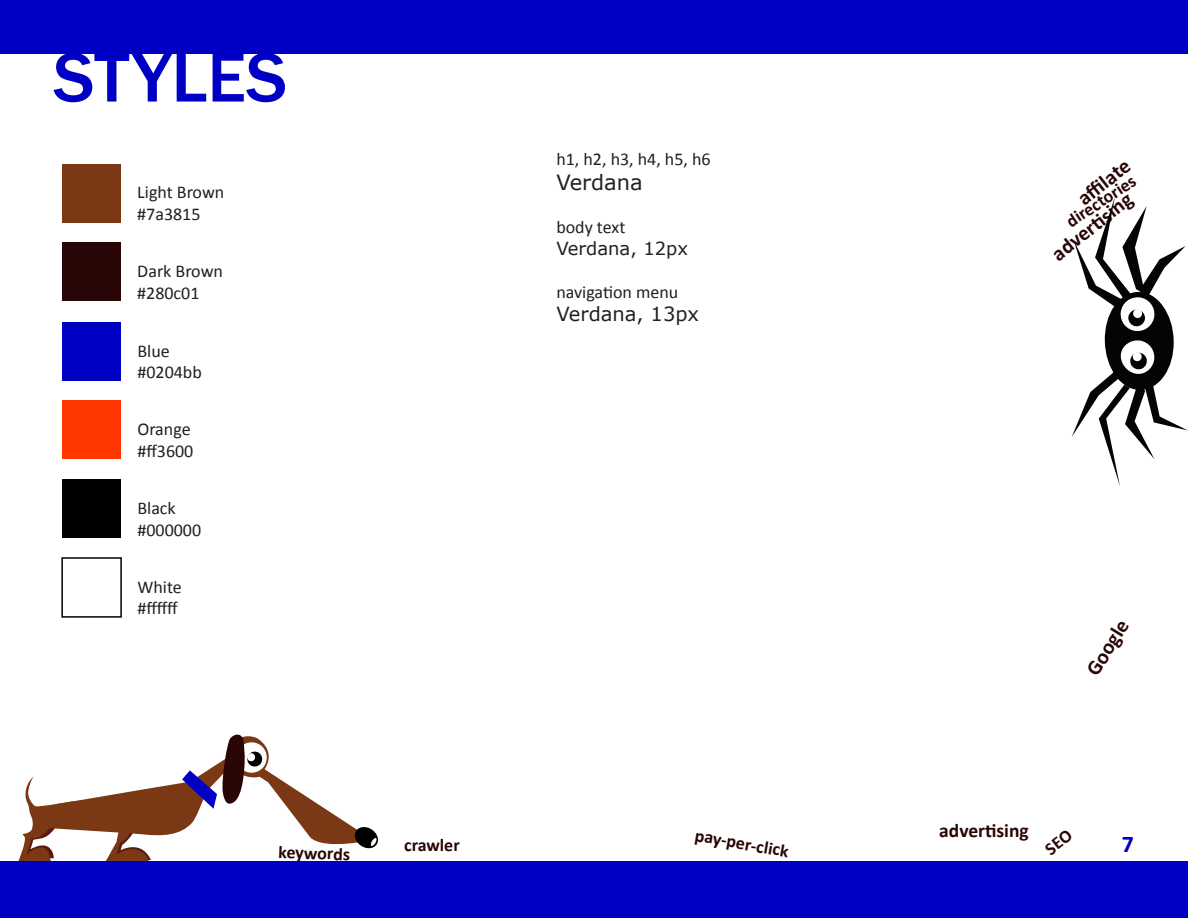
<style>
.page{position:relative;width:1188px;height:918px;background:#fff}
.page>*{position:absolute;margin:0;border:0;box-sizing:border-box;transform-origin:0 0}
.t1{font:500 72px "Franklin Gothic";color:#0000c4}
.t2{font:700 24px "Calibri";color:#0000c4}
.t3{font:700 21px "Calibri";color:#290505}
.t4{font:21px "Verdana";color:#231f20}
.t5{font:19.5px "Verdana";color:#231f20}
.t6{font:700 19.5px "Calibri";color:#290505}
.t7{font:18px "Calibri";color:#231f20}
.t8{font:700 18px "Calibri";color:#290505}
.t9{font:18px "Verdana";color:#231f20}
</style>
<div class="page">
<svg style="left:18px;top:734px;width:362px;height:128px"></svg>
<svg style="left:1072px;top:197px;width:116px;height:289px"></svg>
<div style="left:0;top:862px;width:1188px;height:56px;background:#0000c4"></div>
<div style="left:0;top:0;width:1188px;height:54px;background:#0000c4"></div>
<div style="left:62px;top:164px;width:59px;height:59px;background:#7a3814"></div>
<div style="left:62px;top:322px;width:59px;height:59px;background:#0000c4"></div>
<div style="left:62px;top:479px;width:59px;height:59px;background:#000"></div>
<div style="left:62px;top:242px;width:59px;height:59px;background:#290505"></div>
<div style="left:62px;top:400px;width:59px;height:59px;background:#ff3600"></div>
<div style="left:61px;top:557px;width:61px;height:61px;background:#fff;border:2px solid #000"></div>
<p class="t1" style="left:53px;top:33px;width:235px">STYLES</p>
<p class="t7" style="left:137px;top:181px;width:89px">Light Brown</p>
<p class="t7" style="left:137px;top:203px;width:65px">#7a3815</p>
<p class="t7" style="left:137px;top:260px;width:87px">Dark Brown</p>
<p class="t7" style="left:137px;top:281px;width:64px">#280c01</p>
<p class="t7" style="left:137px;top:339px;width:34px">Blue</p>
<p class="t7" style="left:137px;top:361px;width:66px">#0204bb</p>
<p class="t7" style="left:137px;top:418px;width:55px">Orange</p>
<p class="t7" style="left:137px;top:439px;width:57px">#ff3600</p>
<p class="t7" style="left:137px;top:497px;width:40px">Black</p>
<p class="t7" style="left:137px;top:518px;width:65px">#000000</p>
<p class="t7" style="left:137px;top:575px;width:46px">White</p>
<p class="t7" style="left:137px;top:597px;width:42px">#ffffff</p>
<p class="t7" style="left:556px;top:147px;width:156px">h1, h2, h3, h4, h5, h6</p>
<p class="t4" style="left:556px;top:168px;width:88px">Verdana</p>
<p class="t7" style="left:556px;top:216px;width:71px">body text</p>
<p class="t9" style="left:556px;top:236px;width:133px">Verdana, 12px</p>
<p class="t7" style="left:556px;top:280px;width:123px">navigation menu</p>
<p class="t5" style="left:556px;top:301px;width:144px">Verdana, 13px</p>
<p class="t8" style="left:279px;top:840px;width:73px;rotate:2deg">keywords</p>
<p class="t8" style="left:404px;top:833px;width:57px">crawler</p>
<p class="t8" style="left:697px;top:824px;width:96px;rotate:10deg">pay-per-click</p>
<p class="t3" style="left:1072px;top:190px;width:62px;rotate:-38deg">affi late</p>
<p class="t8" style="left:1061px;top:213px;width:81px;rotate:-33deg">directories</p>
<p class="t3" style="left:1046px;top:246px;width:98px;rotate:-38deg">adverti sing</p>
<p class="t3" style="left:1080px;top:666px;width:63px;rotate:-58deg">Google</p>
<p class="t6" style="left:939px;top:818px;width:91px">advertising</p>
<h2 class="t2" style="left:1122px;top:828px;width:14px">7</h2>
</div>
